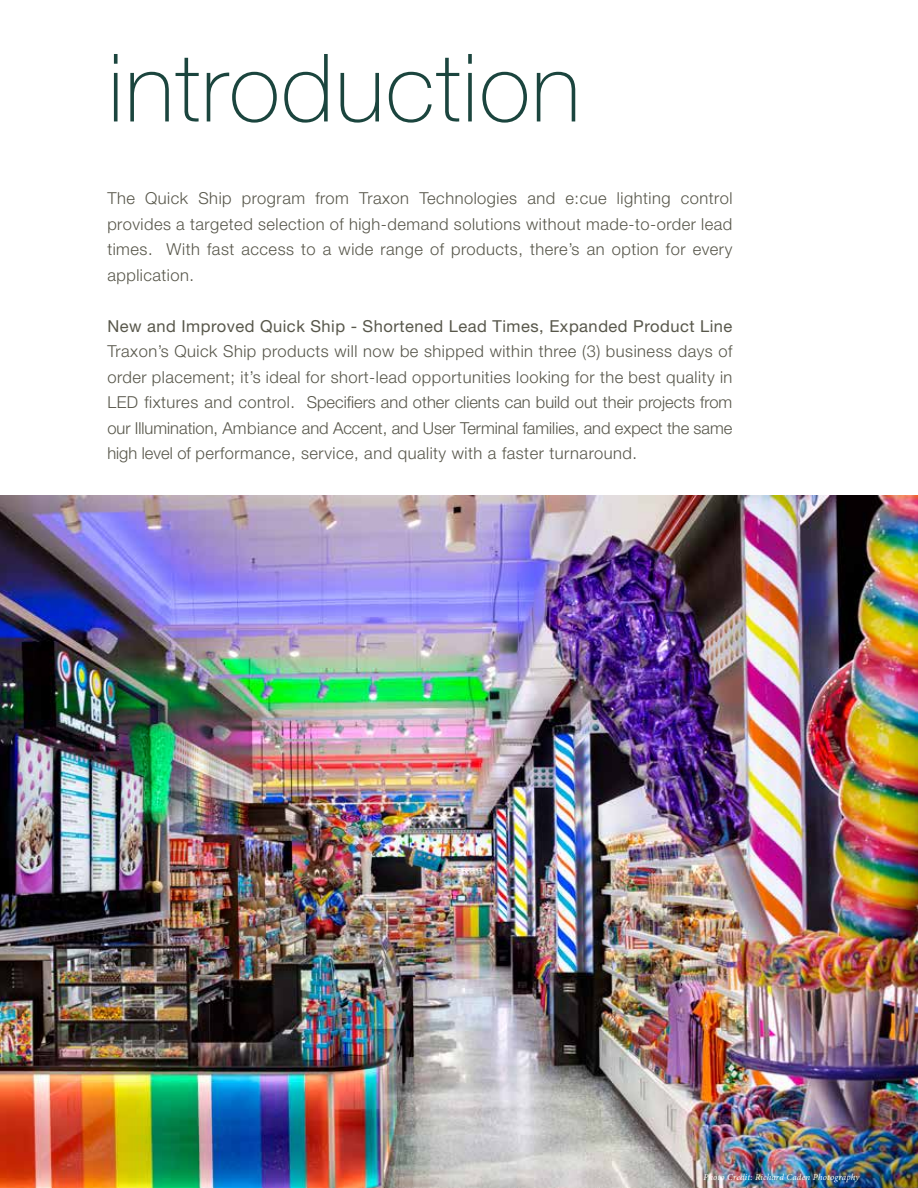
<style>
.page{position:relative;width:918px;height:1188px;background:#fff}
.page>*{position:absolute;margin:0;border:0;box-sizing:border-box;transform-origin:0 0}
.t1{font:100 94.5px "Helvetica Neue LT Pro";letter-spacing:.015em;color:#1b453e}
.t2{font:300 16.5px/25.5px "Helvetica Neue LT Pro";letter-spacing:.03em;color:#58574b;text-align:justify}
.t3{font:16.5px "Helvetica Neue LT Pro";letter-spacing:.03em;color:#58574b}
.t4{font:italic 9px "Minion Pro";letter-spacing:.015em;color:#fff}
</style>
<div class="page">
<img style="left:0;top:495px;width:918px;height:693px">
<h1 class="t1" style="left:108px;top:32px;width:474px">introduction</h1>
<p class="t2" style="left:107px;top:185px;width:627px">The Quick Ship program from Traxon Technologies and e:cue lighting control provides a targeted selection of high-demand solutions without made-to-order lead times. With fast access to a wide range of products, there’s an option for every application.</p>
<p class="t3" style="left:107px;top:316px;width:627px">New and Improved Quick Ship - Shortened Lead Times, Expanded Product Line</p>
<p class="t2" style="left:107px;top:338px;width:627px">Traxon’s Quick Ship products will now be shipped within three (3) business days of order placement; it’s ideal for short-lead opportunities looking for the best quality in LED fixtures and control. Specifiers and other clients can build out their projects from our Illumination, Ambiance and Accent, and User Terminal families, and expect the same high level of performance, service, and quality with a faster turnaround.</p>
<p class="t4" style="left:703px;top:1171px;width:158px">Photo Credit: Richard Caden Photography</p>
</div>
